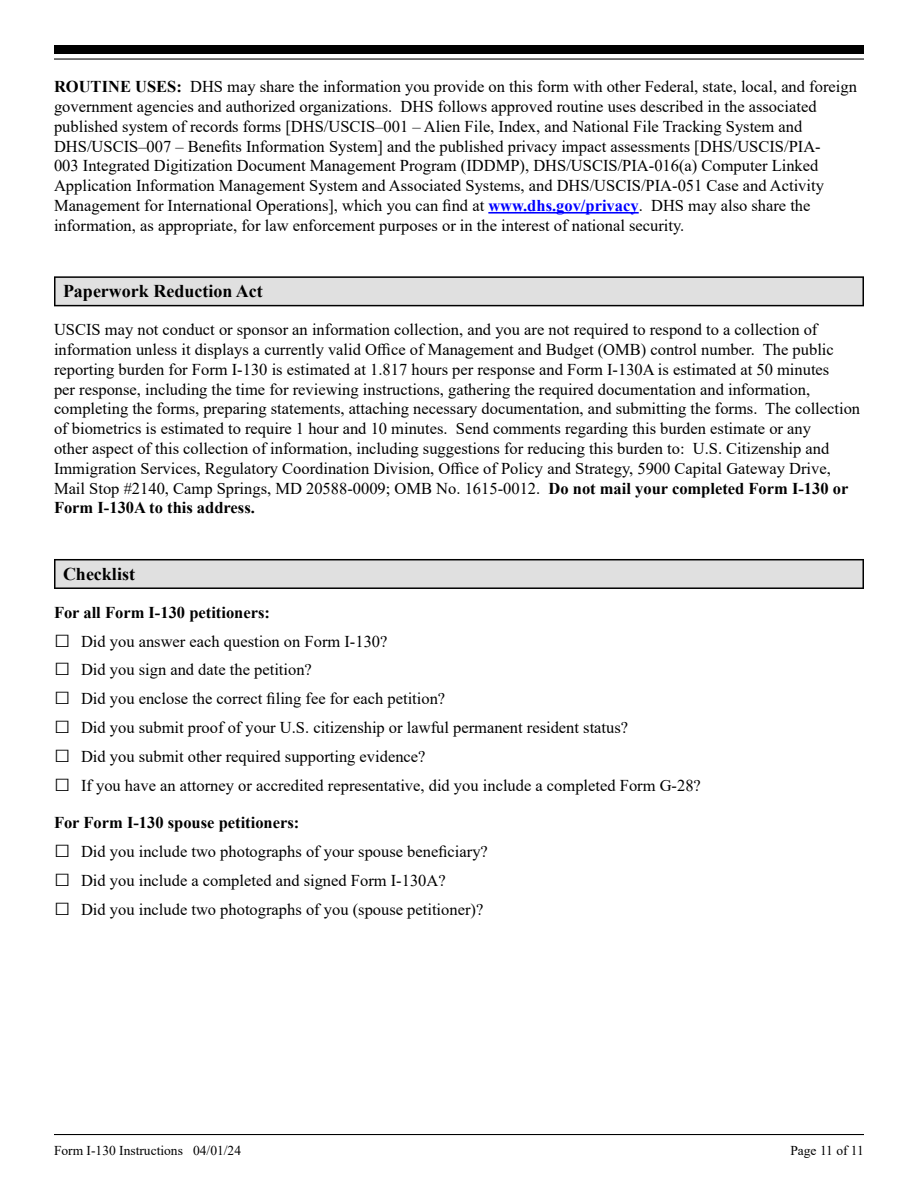
<style>
.page{position:relative;width:918px;height:1188px;background:#fff}
.page>*{position:absolute;margin:0;border:0;box-sizing:border-box;transform-origin:0 0}
.Section_Header_1__T{font:700 18px "Times New Roman";color:#000}
.Body_1__T{font:16.5px/19.8px "Times New Roman";color:#000}
.Body_Lead-in{font:16.5px/19.8px "Times New Roman";color:#000}
.Body_Lead-in_Extra_Space_1__T{font:700 16.5px "Times New Roman";color:#000}
.Body_Lead-in_1__T{font:700 16.5px "Times New Roman";color:#000}
.t1{font:13.5px "Times New Roman";color:#000}
.s1{font-weight:700}
.s2{font-weight:700;color:#00f}
.s3{font-size:27px}
</style>
<div class="page">
<hr style="left:54px;top:1134px;width:810px;height:1px;background:#000">
<div style="left:54px;top:45px;width:810px;height:9px;background:#000"></div>
<hr style="left:54px;top:58px;width:810px;height:2px;background:#000">
<hr style="left:488px;top:212px;width:151px;height:2px;background:#00f">
<div style="left:54px;top:276px;width:810px;height:30px;background:linear-gradient(to bottom,#727272,#6c6c6c)"></div>
<div style="left:56px;top:278px;width:806px;height:27px;background:#e0e0e0"></div>
<div style="left:54px;top:559px;width:810px;height:30px;background:#6a6a6a"></div>
<div style="left:56px;top:560px;width:806px;height:27px;background:#e0e0e0"></div>
<p class="Body_Lead-in" style="left:54px;top:76px;width:804px"><span class="s1">ROUTINE USES:</span> DHS may share the information you provide on this form with other Federal, state, local, and foreign government agencies and authorized organizations. DHS follows approved routine uses described in the associated published system of records forms [DHS/USCIS–001 – Alien File, Index, and National File Tracking System and DHS/USCIS–007 – Benefits Information System] and the published privacy impact assessments [DHS/USCIS/PIA-<br>003 Integrated Digitization Document Management Program (IDDMP), DHS/USCIS/PIA-016(a) Computer Linked Application Information Management System and Associated Systems, and DHS/USCIS/PIA-051 Case and Activity Management for International Operations], which you can find at <span class="s2">www.dhs.gov/privacy</span>. DHS may also share the information, as appropriate, for law enforcement purposes or in the interest of national security.</p>
<p class="Section_Header_1__T" style="left:63px;top:278px;width:201px">Paperwork Reduction Act</p>
<p class="Body_1__T" style="left:54px;top:319px;width:808px">USCIS may not conduct or sponsor an information collection, and you are not required to respond to a collection of information unless it displays a currently valid Office of Management and Budget (OMB) control number. The public reporting burden for Form I-130 is estimated at 1.817 hours per response and Form I-130A is estimated at 50 minutes<br>per response, including the time for reviewing instructions, gathering the required documentation and information, completing the forms, preparing statements, attaching necessary documentation, and submitting the forms. The collection of biometrics is estimated to require 1 hour and 10 minutes. Send comments regarding this burden estimate or any<br>other aspect of this collection of information, including suggestions for reducing this burden to: U.S. Citizenship and Immigration Services, Regulatory Coordination Division, Office of Policy and Strategy, 5900 Capital Gateway Drive, Mail Stop #2140, Camp Springs, MD 20588-0009; OMB No. 1615-0012. <span class="s1">Do not mail your completed Form I-130 or Form I-130A to this address.</span></p>
<p class="Section_Header_1__T" style="left:63px;top:561px;width:73px">Checklist</p>
<p class="Body_Lead-in_1__T" style="left:54px;top:600px;width:217px">For all Form I-130 petitioners:</p>
<p class="Body_1__T" style="left:54px;top:631px;width:335px"><span class="s3">□</span> Did you answer each question on Form I-130?</p>
<p class="Body_1__T" style="left:54px;top:659px;width:259px"><span class="s3">□</span> Did you sign and date the petition?</p>
<p class="Body_1__T" style="left:54px;top:688px;width:393px"><span class="s3">□</span> Did you enclose the correct filing fee for each petition?</p>
<p class="Body_1__T" style="left:54px;top:717px;width:576px"><span class="s3">□</span> Did you submit proof of your U.S. citizenship or lawful permanent resident status?</p>
<p class="Body_1__T" style="left:54px;top:746px;width:373px"><span class="s3">□</span> Did you submit other required supporting evidence?</p>
<p class="Body_1__T" style="left:54px;top:775px;width:648px"><span class="s3">□</span> If you have an attorney or accredited representative, did you include a completed Form G-28?</p>
<p class="Body_Lead-in_Extra_Space_1__T" style="left:54px;top:811px;width:247px">For Form I-130 spouse petitioners:</p>
<p class="Body_1__T" style="left:54px;top:841px;width:435px"><span class="s3">□</span> Did you include two photographs of your spouse beneficiary?</p>
<p class="Body_1__T" style="left:54px;top:870px;width:393px"><span class="s3">□</span> Did you include a completed and signed Form I-130A?</p>
<p class="Body_1__T" style="left:54px;top:899px;width:431px"><span class="s3">□</span> Did you include two photographs of you (spouse petitioner)?</p>
<p class="t1" style="left:54px;top:1141px;width:189px">Form I-130 Instructions 04/01/24</p>
<p class="t1" style="left:790px;top:1141px;width:75px">Page 11 of 11</p>
</div>
